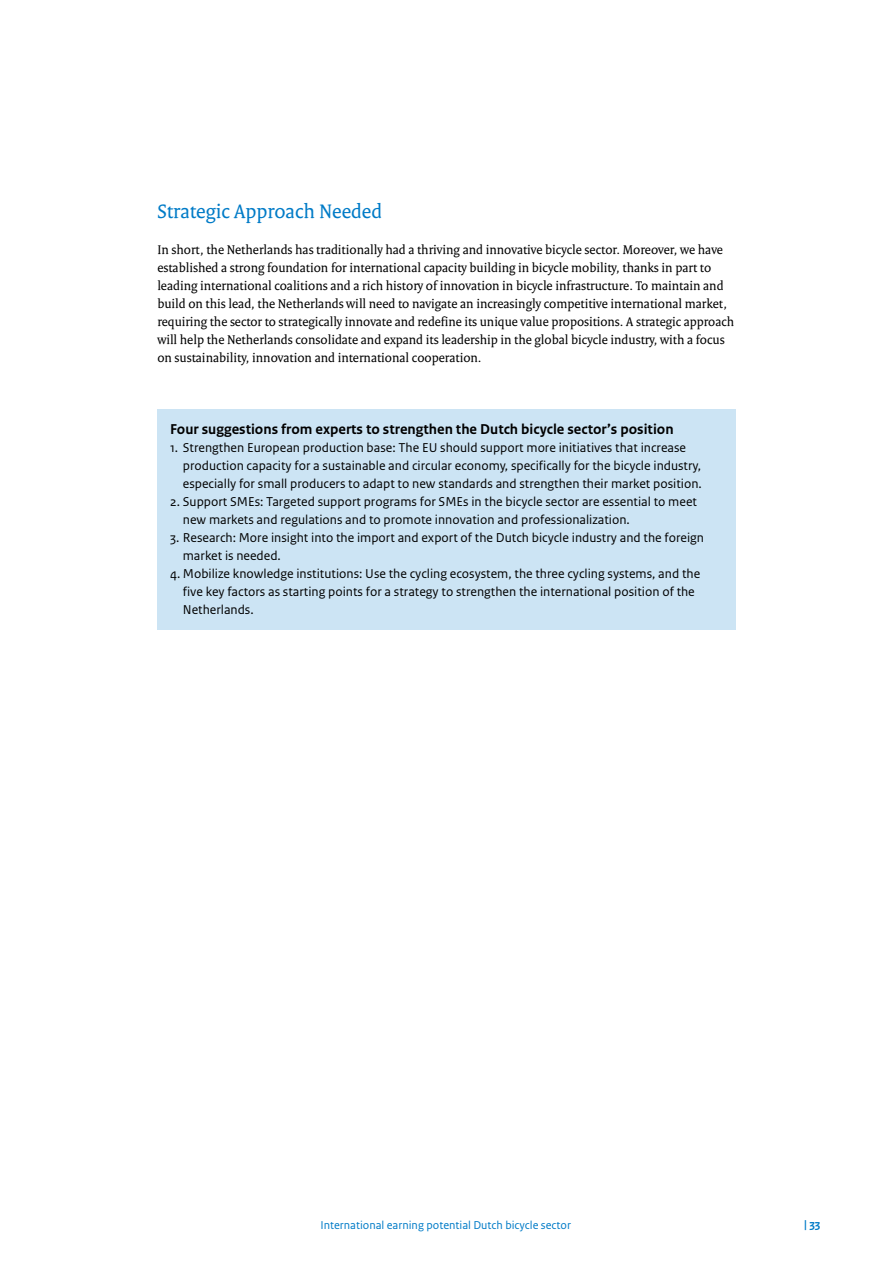
<style>
.page{position:relative;width:893px;height:1263px;background:#fff}
.page>*{position:absolute;margin:0;border:0;box-sizing:border-box;transform-origin:0 0}
.H3_RO_Paragraafkop{font:21px "Rijksoverheid Serif";color:#007bc7}
.P_Kadertekst_kop{font:700 15px "Rijksoverheid Sans Text";color:#000}
.t1{font:13.5px/18px "Rijksoverheid Sans Text Regular 2";color:#000}
.P_RO_Broodtekst{font:13.5px/18px "Rijksoverheid Serif";color:#000}
.t2{font:12px "Rijksoverheid Sans Text";color:#007bc7}
.t3{font:700 12px "Rijksoverheid Sans Text";color:#007bc7}
</style>
<div class="page">
<div style="left:157px;top:409px;width:579px;height:220px;background:#cce4f4"></div>
<h3 class="H3_RO_Paragraafkop" style="left:157px;top:199px;width:226px">Strategic Approach Needed</h3>
<p class="P_RO_Broodtekst" style="left:157px;top:240px;width:578px">In short, the Netherlands has traditionally had a thriving and innovative bicycle sector. Moreover, we have established a strong foundation for international capacity building in bicycle mobility, thanks in part to leading international coalitions and a rich history of innovation in bicycle infrastructure. To maintain and build on this lead, the Netherlands will need to navigate an increasingly competitive international market, requiring the sector to strategically innovate and redefine its unique value propositions. A strategic approach will help the Netherlands consolidate and expand its leadership in the global bicycle industry, with a focus on sustainability, innovation and international cooperation.</p>
<p class="P_Kadertekst_kop" style="left:170px;top:420px;width:505px">Four suggestions from experts to strengthen the Dutch bicycle sector’s position</p>
<p class="t1" style="left:183px;top:439px;width:520px;text-indent:-13px">1. Strengthen European production base: The EU should support more initiatives that increase production capacity for a sustainable and circular economy, specifically for the bicycle industry, especially for small producers to adapt to new standards and strengthen their market position.</p>
<p class="t1" style="left:183px;top:493px;width:516px;text-indent:-13px">2. Support SMEs: Targeted support programs for SMEs in the bicycle sector are essential to meet new markets and regulations and to promote innovation and professionalization.</p>
<p class="t1" style="left:183px;top:529px;width:523px;text-indent:-13px">3. Research: More insight into the import and export of the Dutch bicycle industry and the foreign market is needed.</p>
<p class="t1" style="left:183px;top:565px;width:519px;text-indent:-13px">4. Mobilize knowledge institutions: Use the cycling ecosystem, the three cycling systems, and the five key factors as starting points for a strategy to strengthen the international position of the<br>Netherlands.</p>
<p class="t2" style="left:320px;top:1218px;width:252px">International earning potential Dutch bicycle sector</p>
<p class="t3" style="left:804px;top:1217px;width:18px">| 33</p>
</div>
